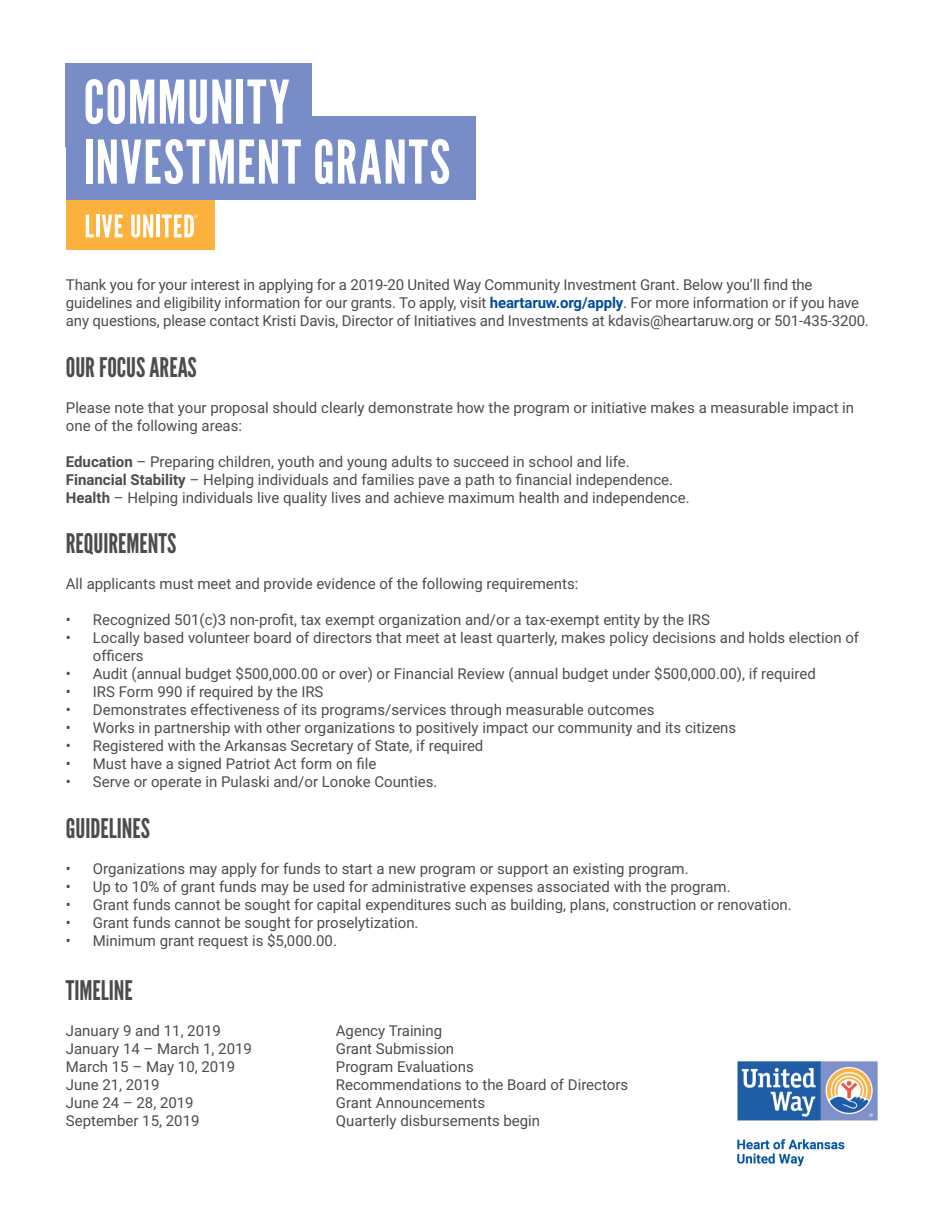
<style>
.page{position:relative;width:945px;height:1215px;background:#fff}
.page>*{position:absolute;margin:0;border:0;box-sizing:border-box;transform-origin:0 0}
.Headline_2a{font:60px "League Gothic";letter-spacing:.025em;color:#fff}
.t1{font:27px "League Gothic";color:#4b4c4d}
.t2{font:15px/18px "Roboto";color:#4b4c4d}
.s1{font-weight:700;color:#004c99}
.s2{font-weight:700}
</style>
<div class="page">
<div style="left:66px;top:117px;width:410px;height:83px;background:#788dc7"></div>
<div style="left:66px;top:63px;width:246px;height:83px;background:#788dc7"></div>
<div style="left:66px;top:200px;width:149px;height:49px;background:#fbb13d"></div>
<svg style="left:86px;top:215px;width:8px;height:22px"></svg>
<hr style="left:96px;top:215px;width:3px;height:22px;background:#fff">
<svg style="left:102px;top:215px;width:21px;height:22px"></svg>
<svg style="left:131px;top:215px;width:22px;height:23px"></svg>
<hr style="left:156px;top:215px;width:3px;height:22px;background:#fff">
<svg style="left:162px;top:215px;width:36px;height:22px"></svg>
<img style="left:737px;top:1061px;width:141px;height:106px">
<p class="Headline_2a" style="left:84px;top:67px;width:208px">COMMUNITY</p>
<p class="Headline_2a" style="left:84px;top:127px;width:368px">INVESTMENT GRANTS</p>
<p class="t2" style="left:66px;top:276px;width:805px">Thank you for your interest in applying for a 2019-20 United Way Community Investment Grant. Below you’ll find the guidelines and eligibility information for our grants. To apply, visit <span class="s1">heartaruw.org/apply</span>. For more information or if you have any questions, please contact Kristi Davis, Director of Initiatives and Investments at kdavis@heartaruw.org or 501-435-3200.</p>
<p class="t1" style="left:66px;top:351px;width:132px">OUR FOCUS AREAS</p>
<p class="t2" style="left:66px;top:398px;width:790px">Please note that your proposal should clearly demonstrate how the program or initiative makes a measurable impact in one of the following areas:</p>
<p class="t2" style="left:66px;top:452px;width:565px"><span class="s2">Education</span> – Preparing children, youth and young adults to succeed in school and life.</p>
<p class="t2" style="left:66px;top:470px;width:609px"><span class="s2">Financial Stability</span> – Helping individuals and families pave a path to financial independence.</p>
<p class="t2" style="left:66px;top:488px;width:625px"><span class="s2">Health</span> – Helping individuals live quality lives and achieve maximum health and independence.</p>
<p class="t1" style="left:66px;top:528px;width:112px">REQUIREMENTS</p>
<p class="t2" style="left:66px;top:574px;width:514px">All applicants must meet and provide evidence of the following requirements:</p>
<p class="t2" style="left:66px;top:610px;width:646px">• Recognized 501(c)3 non-profit, tax exempt organization and/or a tax-exempt entity by the IRS</p>
<p class="t2" style="left:93px;top:628px;width:768px;text-indent:-27px">• Locally based volunteer board of directors that meet at least quarterly, makes policy decisions and holds election of officers</p>
<p class="t2" style="left:66px;top:664px;width:751px">• Audit (annual budget $500,000.00 or over) or Financial Review (annual budget under $500,000.00), if required</p>
<p class="t2" style="left:66px;top:682px;width:259px">• IRS Form 990 if required by the IRS</p>
<p class="t2" style="left:66px;top:700px;width:590px">• Demonstrates effectiveness of its programs/services through measurable outcomes</p>
<p class="t2" style="left:66px;top:718px;width:672px">• Works in partnership with other organizations to positively impact our community and its citizens</p>
<p class="t2" style="left:66px;top:736px;width:419px">• Registered with the Arkansas Secretary of State, if required</p>
<p class="t2" style="left:66px;top:754px;width:312px">• Must have a signed Patriot Act form on file</p>
<p class="t2" style="left:66px;top:772px;width:373px">• Serve or operate in Pulaski and/or Lonoke Counties.</p>
<p class="t1" style="left:66px;top:812px;width:86px">GUIDELINES</p>
<p class="t2" style="left:66px;top:859px;width:624px">• Organizations may apply for funds to start a new program or support an existing program.</p>
<p class="t2" style="left:66px;top:877px;width:666px">• Up to 10% of grant funds may be used for administrative expenses associated with the program.</p>
<p class="t2" style="left:66px;top:895px;width:727px">• Grant funds cannot be sought for capital expenditures such as building, plans, construction or renovation.</p>
<p class="t2" style="left:66px;top:913px;width:354px">• Grant funds cannot be sought for proselytization.</p>
<p class="t2" style="left:66px;top:931px;width:273px">• Minimum grant request is $5,000.00.</p>
<p class="t1" style="left:66px;top:974px;width:68px">TIMELINE</p>
<p class="t2" style="left:66px;top:1021px;width:157px">January 9 and 11, 2019</p>
<p class="t2" style="left:336px;top:1021px;width:108px">Agency Training</p>
<p class="t2" style="left:66px;top:1039px;width:188px">January 14 – March 1, 2019</p>
<p class="t2" style="left:336px;top:1039px;width:120px">Grant Submission</p>
<p class="t2" style="left:66px;top:1057px;width:171px">March 15 – May 10, 2019</p>
<p class="t2" style="left:336px;top:1057px;width:140px">Program Evaluations</p>
<p class="t2" style="left:66px;top:1075px;width:95px">June 21, 2019</p>
<p class="t2" style="left:336px;top:1075px;width:294px">Recommendations to the Board of Directors</p>
<p class="t2" style="left:66px;top:1093px;width:129px">June 24 – 28, 2019</p>
<p class="t2" style="left:336px;top:1093px;width:151px">Grant Announcements</p>
<p class="t2" style="left:66px;top:1111px;width:135px">September 15, 2019</p>
<p class="t2" style="left:336px;top:1111px;width:206px">Quarterly disbursements begin</p>
</div>
